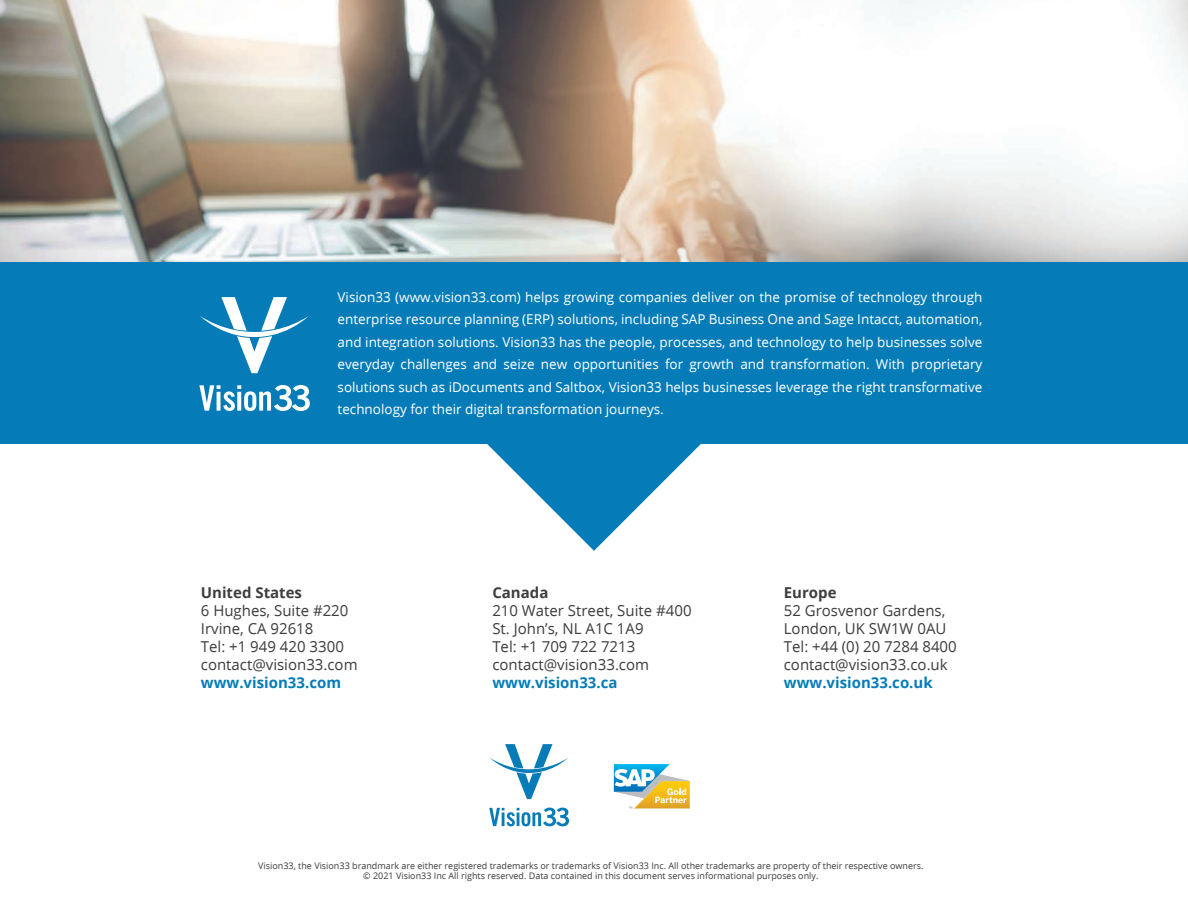
<style>
.page{position:relative;width:1188px;height:918px;background:#fff}
.page>*{position:absolute;margin:0;border:0;box-sizing:border-box;transform-origin:0 0}
.t1{font:15px/18px "Open Sans";color:#3e3e3f}
.t2{font:700 15px "Open Sans";color:#057cb8}
.t3{font:700 15px "Open Sans";color:#3e3e3f}
.t4{font:13.5px/22.5px "Open Sans";color:#fff;text-align:justify}
.t5{font:9px/10.5px "Open Sans";color:#3e3e3f;text-align:center}
</style>
<div class="page">
<div style="left:0;top:261px;width:1188px;height:183px;background:#057cb8"></div>
<svg style="left:200px;top:297px;width:109px;height:76px"></svg>
<svg style="left:199px;top:385px;width:111px;height:26px"></svg>
<svg style="left:487px;top:444px;width:214px;height:107px"></svg>
<img style="left:0;top:0;width:1188px;height:261px">
<svg style="left:490px;top:744px;width:78px;height:55px"></svg>
<svg style="left:489px;top:808px;width:80px;height:18px"></svg>
<svg style="left:614px;top:764px;width:76px;height:44px"></svg>
<p class="t4" style="left:338px;top:286px;width:646px">Vision33 (www.vision33.com) helps growing companies deliver on the promise of technology through enterprise resource planning (ERP) solutions, including SAP Business One and Sage Intacct, automation, and integration solutions. Vision33 has the people, processes, and technology to help businesses solve everyday challenges and seize new opportunities for growth and transformation. With proprietary solutions such as iDocuments and Saltbox, Vision33 helps businesses leverage the right transformative technology for their digital transformation journeys.</p>
<p class="t3" style="left:201px;top:582px;width:103px">United States</p>
<p class="t1" style="left:201px;top:602px;width:158px">6 Hughes, Suite #220<br>Irvine, CA 92618<br>Tel: +1 949 420 3300 contact@vision33.com</p>
<p class="t2" style="left:201px;top:672px;width:142px">www.vision33.com</p>
<p class="t3" style="left:492px;top:582px;width:58px">Canada</p>
<p class="t1" style="left:492px;top:602px;width:201px">210 Water Street, Suite #400<br>St. John’s, NL A1C 1A9<br>Tel: +1 709 722 7213 contact@vision33.com</p>
<p class="t2" style="left:492px;top:672px;width:127px">www.vision33.ca</p>
<p class="t3" style="left:784px;top:582px;width:54px">Europe</p>
<p class="t1" style="left:784px;top:602px;width:174px">52 Grosvenor Gardens,<br>London, UK SW1W 0AU<br>Tel: +44 (0) 20 7284 8400 contact@vision33.co.uk</p>
<p class="t2" style="left:784px;top:672px;width:150px">www.vision33.co.uk</p>
<p class="t5" style="left:258px;top:861px;width:667px">Vision33, the Vision33 brandmark are either registered trademarks or trademarks of Vision33 Inc. All other trademarks are property of their respective owners. © 2021 Vision33 Inc All rights reserved. Data contained in this document serves informational purposes only.</p>
</div>
